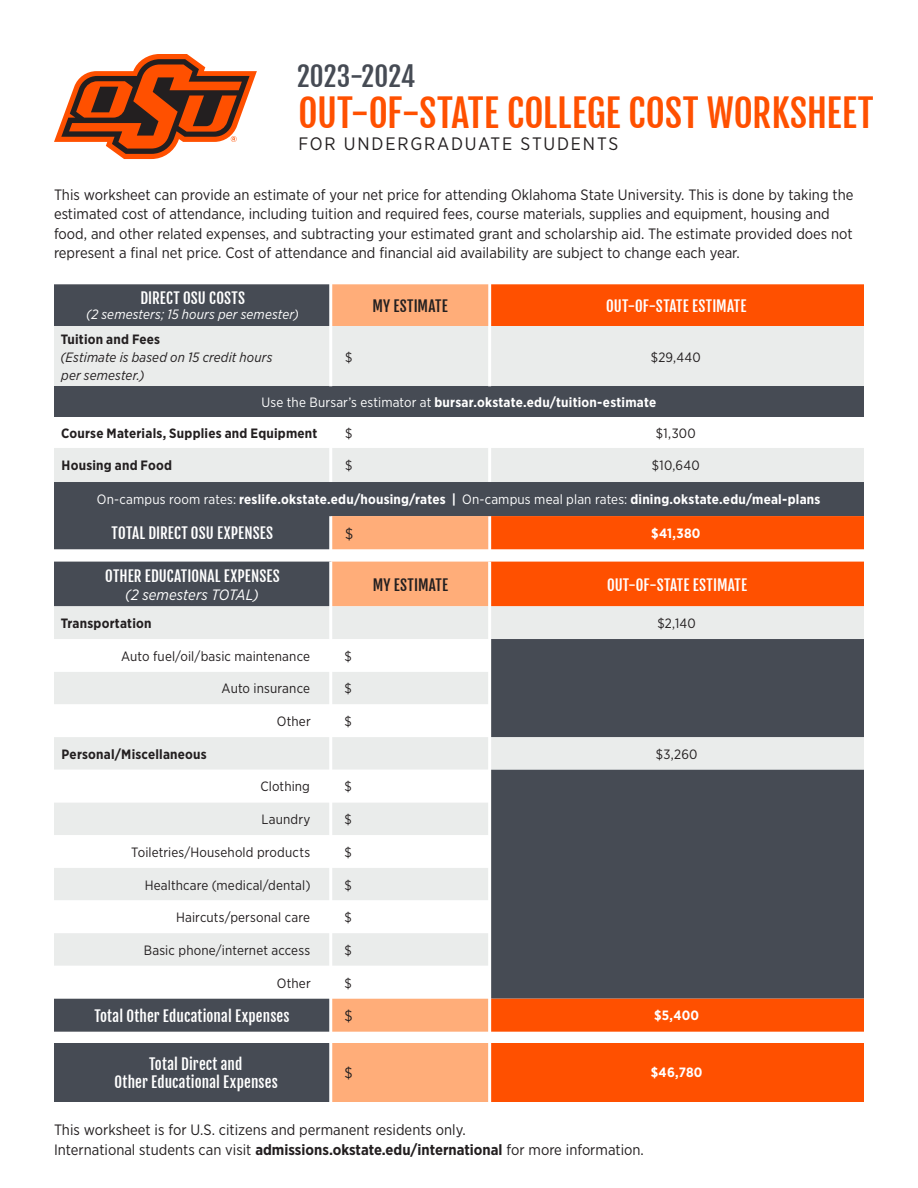
<style>
.page{position:relative;width:918px;height:1188px;background:#fff}
.page>*{position:absolute;margin:0;border:0;box-sizing:border-box;transform-origin:0 0}
.t1{font:37.5px "Fjalla One";letter-spacing:-.005em;color:#ff5000}
.t2{font:27px "Fjalla One";color:#464b54}
.t3{font:18px "Gotham Narrow";letter-spacing:.1em;color:#231f20}
.t4{font:15px/19.5px "Gotham Narrow";color:#231f20}
.t5{font:15px "Fjalla One";letter-spacing:.01em;color:#fff}
.t6{font:15px "Fjalla One";letter-spacing:.015em;color:#231f20}
.t7{font:italic 15px "Gotham Narrow";letter-spacing:.005em;color:#fff}
.Body_-_Gotham_Narrow{font:13.5px "Gotham Narrow";letter-spacing:.01em;color:#231f20}
.Body_-_Gotham_Narrow-2{font:700 13.5px "Gotham Narrow";letter-spacing:.015em;color:#fff}
.Body_-_Gotham_Narrow-3{font:700 13.5px "Gotham Narrow";letter-spacing:.015em;color:#231f20}
.Body_-_Gotham_Narrow-4{font:italic 13.5px "Gotham Narrow";letter-spacing:.01em;color:#231f20}
.Body_-_Gotham_Narrow-5{font:italic 13.5px "Gotham Narrow";letter-spacing:.015em;color:#fff}
.s1{font-weight:400}
.s2{font-weight:700}
</style>
<div class="page">
<svg style="left:54px;top:54px;width:203px;height:105px"></svg>
<svg style="left:54px;top:284px;width:810px;height:265px;background:#b89f94"></svg>
<hr style="left:488px;top:281px;width:3px;height:105px;background:#fff">
<hr style="left:488px;top:417px;width:3px;height:65px;background:#fff">
<hr style="left:488px;top:516px;width:3px;height:34px;background:#fff">
<hr style="left:329px;top:281px;width:3px;height:105px;background:#fff">
<hr style="left:329px;top:417px;width:3px;height:65px;background:#fff">
<hr style="left:329px;top:516px;width:3px;height:34px;background:#fff">
<div style="left:54px;top:562px;width:275px;height:470px;background:#464b54"></div>
<div style="left:332px;top:562px;width:156px;height:470px;background:#ffad79"></div>
<div style="left:491px;top:562px;width:373px;height:470px;background:#ff5000"></div>
<div style="left:54px;top:606px;width:810px;height:33px;background:#eaeceb"></div>
<svg style="left:54px;top:639px;width:434px;height:359px"></svg>
<svg style="left:491px;top:639px;width:373px;height:359px;background:#555961"></svg>
<div style="left:54px;top:1043px;width:277px;height:58px;background:#464b54"></div>
<div style="left:331px;top:1043px;width:159px;height:58px;background:#ffad79"></div>
<div style="left:490px;top:1043px;width:374px;height:58px;background:#ff5000"></div>
<hr style="left:488px;top:562px;width:3px;height:569px;background:#fff">
<hr style="left:329px;top:562px;width:3px;height:569px;background:#fff">
<p class="t2" style="left:297px;top:60px;width:120px">2023-2024</p>
<p class="t1" style="left:299px;top:90px;width:577px">OUT-OF-STATE COLLEGE COST WORKSHEET</p>
<p class="t3" style="left:298px;top:132px;width:321px">FOR UNDERGRADUATE STUDENTS</p>
<p class="t4" style="left:54px;top:185px;width:801px">This worksheet can provide an estimate of your net price for attending Oklahoma State University. This is done by taking the estimated cost of attendance, including tuition and required fees, course materials, supplies and equipment, housing and food, and other related expenses, and subtracting your estimated grant and scholarship aid. The estimate provided does not represent a final net price. Cost of attendance and financial aid availability are subject to change each year.</p>
<p class="t5" style="left:140px;top:289px;width:106px">DIRECT OSU COSTS</p>
<p class="Body_-_Gotham_Narrow-5" style="left:86px;top:306px;width:214px">(2 semesters; 15 hours per semester)</p>
<p class="t6" style="left:372px;top:297px;width:77px">MY ESTIMATE</p>
<p class="t5" style="left:606px;top:297px;width:142px">OUT-OF-STATE ESTIMATE</p>
<p class="Body_-_Gotham_Narrow-3" style="left:61px;top:330px;width:101px">Tuition and Fees</p>
<p class="Body_-_Gotham_Narrow-4" style="left:60px;top:349px;width:214px">(Estimate is based on 15 credit hours</p>
<p class="Body_-_Gotham_Narrow-4" style="left:61px;top:367px;width:85px">per semester.)</p>
<p class="Body_-_Gotham_Narrow" style="left:345px;top:349px;width:9px">$</p>
<p class="Body_-_Gotham_Narrow" style="left:651px;top:349px;width:51px">$29,440</p>
<p class="Body_-_Gotham_Narrow-2" style="left:262px;top:394px;width:396px"><span class="s1">Use the Bursar’s estimator at</span> bursar.okstate.edu/tuition-estimate</p>
<p class="Body_-_Gotham_Narrow-3" style="left:61px;top:425px;width:258px">Course Materials, Supplies and Equipment</p>
<p class="Body_-_Gotham_Narrow" style="left:345px;top:425px;width:9px">$</p>
<p class="Body_-_Gotham_Narrow" style="left:656px;top:425px;width:41px">$1,300</p>
<p class="Body_-_Gotham_Narrow-3" style="left:62px;top:457px;width:112px">Housing and Food</p>
<p class="Body_-_Gotham_Narrow" style="left:345px;top:457px;width:9px">$</p>
<p class="Body_-_Gotham_Narrow" style="left:652px;top:457px;width:50px">$10,640</p>
<p class="Body_-_Gotham_Narrow-2" style="left:97px;top:491px;width:725px"><span class="s1">On-campus room rates:</span> reslife.okstate.edu/housing/rates | <span class="s1">On-campus meal plan rates:</span> dining.okstate.edu/meal-plans</p>
<p class="t5" style="left:112px;top:524px;width:163px">TOTAL DIRECT OSU EXPENSES</p>
<p class="t4" style="left:345px;top:523px;width:10px">$</p>
<p class="Body_-_Gotham_Narrow-2" style="left:651px;top:525px;width:51px">$41,380</p>
<p class="t5" style="left:105px;top:566px;width:176px">OTHER EDUCATIONAL EXPENSES</p>
<p class="t7" style="left:125px;top:585px;width:135px">(2 semesters TOTAL)</p>
<p class="t6" style="left:373px;top:575px;width:77px">MY ESTIMATE</p>
<p class="t5" style="left:607px;top:575px;width:142px">OUT-OF-STATE ESTIMATE</p>
<p class="Body_-_Gotham_Narrow-3" style="left:61px;top:615px;width:92px">Transportation</p>
<p class="Body_-_Gotham_Narrow" style="left:658px;top:615px;width:40px">$2,140</p>
<p class="Body_-_Gotham_Narrow" style="left:121px;top:648px;width:190px">Auto fuel/oil/basic maintenance</p>
<p class="Body_-_Gotham_Narrow" style="left:345px;top:648px;width:9px">$</p>
<p class="Body_-_Gotham_Narrow" style="left:222px;top:680px;width:90px">Auto insurance</p>
<p class="Body_-_Gotham_Narrow" style="left:345px;top:680px;width:9px">$</p>
<p class="Body_-_Gotham_Narrow" style="left:277px;top:713px;width:35px">Other</p>
<p class="Body_-_Gotham_Narrow" style="left:345px;top:713px;width:9px">$</p>
<p class="Body_-_Gotham_Narrow-3" style="left:62px;top:745px;width:147px">Personal/Miscellaneous</p>
<p class="Body_-_Gotham_Narrow" style="left:656px;top:746px;width:43px">$3,260</p>
<p class="Body_-_Gotham_Narrow" style="left:261px;top:778px;width:51px">Clothing</p>
<p class="Body_-_Gotham_Narrow" style="left:345px;top:778px;width:9px">$</p>
<p class="Body_-_Gotham_Narrow" style="left:262px;top:811px;width:50px">Laundry</p>
<p class="Body_-_Gotham_Narrow" style="left:345px;top:811px;width:9px">$</p>
<p class="Body_-_Gotham_Narrow" style="left:131px;top:844px;width:180px">Toiletries/Household products</p>
<p class="Body_-_Gotham_Narrow" style="left:345px;top:844px;width:9px">$</p>
<p class="Body_-_Gotham_Narrow" style="left:145px;top:876px;width:167px">Healthcare (medical/dental)</p>
<p class="Body_-_Gotham_Narrow" style="left:345px;top:876px;width:9px">$</p>
<p class="Body_-_Gotham_Narrow" style="left:176px;top:909px;width:135px">Haircuts/personal care</p>
<p class="Body_-_Gotham_Narrow" style="left:345px;top:909px;width:9px">$</p>
<p class="Body_-_Gotham_Narrow" style="left:144px;top:942px;width:168px">Basic phone/internet access</p>
<p class="Body_-_Gotham_Narrow" style="left:345px;top:942px;width:9px">$</p>
<p class="Body_-_Gotham_Narrow" style="left:277px;top:974px;width:35px">Other</p>
<p class="Body_-_Gotham_Narrow" style="left:345px;top:974px;width:9px">$</p>
<p class="t5" style="left:94px;top:1007px;width:197px">Total Other Educational Expenses</p>
<p class="t4" style="left:345px;top:1006px;width:10px">$</p>
<p class="Body_-_Gotham_Narrow-2" style="left:654px;top:1007px;width:46px">$5,400</p>
<p class="t5" style="left:149px;top:1055px;width:95px">Total Direct and</p>
<p class="t5" style="left:115px;top:1073px;width:165px">Other Educational Expenses</p>
<p class="t4" style="left:345px;top:1063px;width:10px">$</p>
<p class="Body_-_Gotham_Narrow-2" style="left:651px;top:1064px;width:53px">$46,780</p>
<p class="t4" style="left:54px;top:1120px;width:413px">This worksheet is for U.S. citizens and permanent residents only.</p>
<p class="t4" style="left:54px;top:1139px;width:591px">International students can visit <span class="s2">admissions.okstate.edu/international</span> for more information.</p>
</div>
